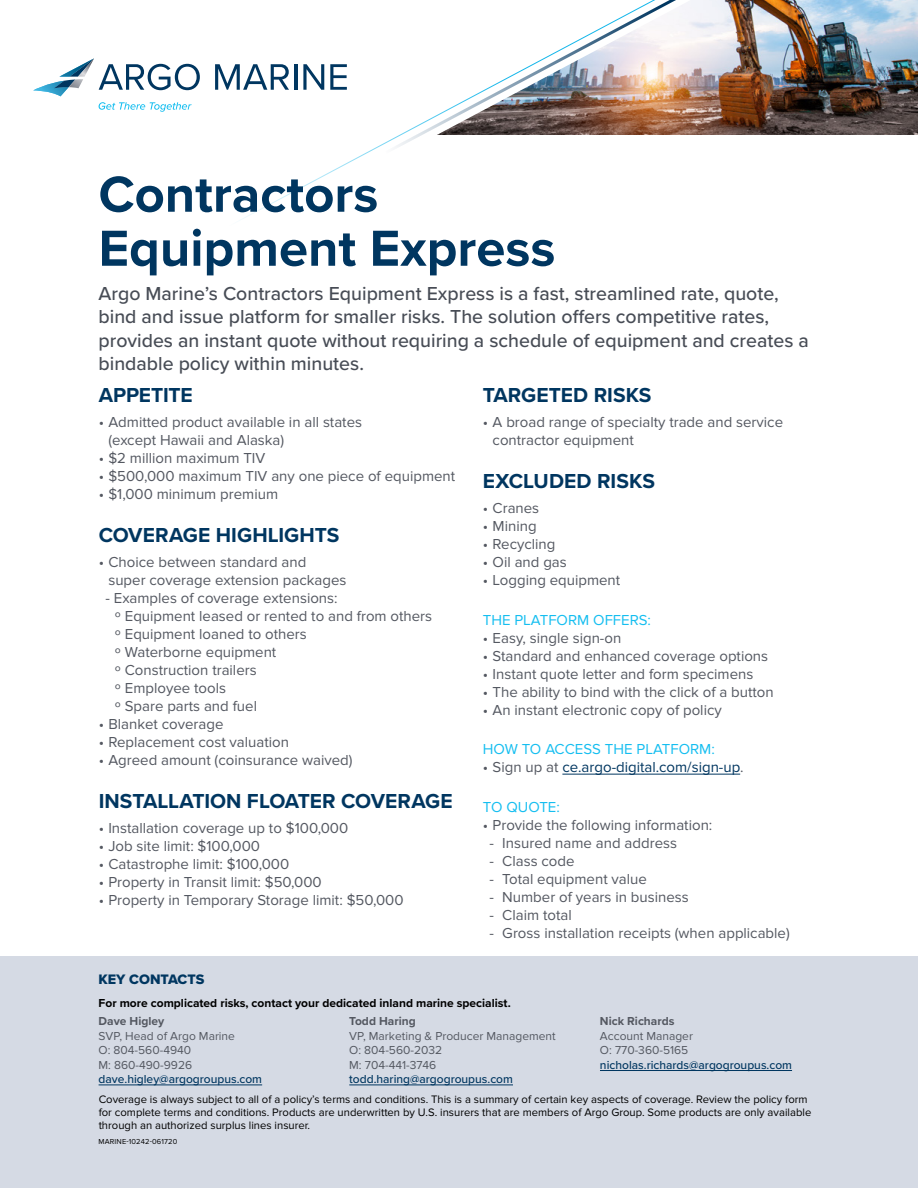
<style>
.page{position:relative;width:918px;height:1188px;background:#fff}
.page>*{position:absolute;margin:0;border:0;box-sizing:border-box;transform-origin:0 0}
.t1{font:700 52.5px/54px "Proxima Nova";color:#003660}
.t2{font:700 21px "Proxima Nova";color:#003660}
.t3{font:500 19.5px/23.4px "Proxima Nova";color:#474c55}
.t4{font:15px/18px "Proxima Nova";color:#545861}
.t5{font:15px "Proxima Nova";color:#15bef0}
.t6{font:15px "Proxima Nova";color:#003660}
.t7{font:14.25px "Proxima Nova Extrabld";color:#003660}
.t8{font:12px/14.4px "Proxima Nova";color:#545861}
.t9{font:500 12px "Proxima Nova";color:#003660}
.t10{font:700 12px "Proxima Nova";color:#000}
.t11{font:700 12px "Proxima Nova";color:#545861}
.t12{font:11.25px/12.8px "Proxima Nova";color:#000}
.t13{font:7.5px "Proxima Nova";letter-spacing:.02em;color:#000}
.s1{color:#545861}
</style>
<div class="page">
<img style="left:761px;top:0;width:157px;height:135px">
<svg style="left:60px;top:0;width:701px;height:220px"></svg>
<svg style="left:33px;top:58px;width:167px;height:38px"></svg>
<svg style="left:215px;top:64px;width:74px;height:26px"></svg>
<hr style="left:294px;top:64px;width:3px;height:26px;background:#003660">
<svg style="left:303px;top:64px;width:21px;height:26px"></svg>
<svg style="left:330px;top:64px;width:17px;height:26px"></svg>
<svg style="left:99px;top:102px;width:93px;height:10px"></svg>
<div style="left:0;top:957px;width:918px;height:231px;background:#d5dae4"></div>
<hr style="left:99px;top:1085px;width:163px;height:1px;background:#003660">
<hr style="left:349px;top:1085px;width:164px;height:1px;background:#003660">
<hr style="left:600px;top:1070px;width:192px;height:1px;background:#003660">
<hr style="left:562px;top:774px;width:178px;height:1px;background:#003660">
<h1 class="t1" style="left:99px;top:166px;width:458px">Contractors<br>Equipment Express</h1>
<p class="t3" style="left:99px;top:281px;width:712px">Argo Marine’s Contractors Equipment Express is a fast, streamlined rate, quote, bind and issue platform for smaller risks. The solution offers competitive rates, provides an instant quote without requiring a schedule of equipment and creates a bindable policy within minutes.</p>
<h2 class="t2" style="left:99px;top:380px;width:96px">APPETITE</h2>
<p class="t4" style="left:108px;top:413px;width:255px;text-indent:-10px">• Admitted product available in all states (except Hawaii and Alaska)</p>
<p class="t4" style="left:99px;top:449px;width:168px">• $2 million maximum TIV</p>
<p class="t4" style="left:99px;top:467px;width:358px">• $500,000 maximum TIV any one piece of equipment</p>
<p class="t4" style="left:99px;top:485px;width:181px">• $1,000 minimum premium</p>
<h2 class="t2" style="left:99px;top:520px;width:242px">COVERAGE HIGHLIGHTS</h2>
<p class="t4" style="left:108px;top:553px;width:240px;text-indent:-10px">• Choice between standard and super coverage extension packages</p>
<p class="t4" style="left:115px;top:589px;width:319px;text-indent:-9px">- Examples of coverage extensions:<br>º Equipment leased or rented to and from others º Equipment loaned to others<br>º Waterborne equipment<br>º Construction trailers<br>º Employee tools<br>º Spare parts and fuel</p>
<p class="t4" style="left:99px;top:715px;width:126px">• Blanket coverage</p>
<p class="t4" style="left:99px;top:733px;width:192px">• Replacement cost valuation</p>
<p class="t4" style="left:99px;top:751px;width:255px">• Agreed amount (coinsurance waived)</p>
<h2 class="t2" style="left:99px;top:785px;width:356px">INSTALLATION FLOATER COVERAGE</h2>
<p class="t4" style="left:99px;top:819px;width:251px">• Installation coverage up to $100,000</p>
<p class="t4" style="left:99px;top:837px;width:163px">• Job site limit: $100,000</p>
<p class="t4" style="left:99px;top:855px;width:192px">• Catastrophe limit: $100,000</p>
<p class="t4" style="left:99px;top:873px;width:225px">• Property in Transit limit: $50,000</p>
<p class="t4" style="left:99px;top:891px;width:307px">• Property in Temporary Storage limit: $50,000</p>
<p class="t7" style="left:99px;top:968px;width:107px">KEY CONTACTS</p>
<h2 class="t2" style="left:483px;top:380px;width:170px">TARGETED RISKS</h2>
<p class="t4" style="left:493px;top:413px;width:292px;text-indent:-10px">• A broad range of specialty trade and service contractor equipment</p>
<h2 class="t2" style="left:483px;top:466px;width:174px">EXCLUDED RISKS</h2>
<p class="t4" style="left:483px;top:499px;width:58px">• Cranes</p>
<p class="t4" style="left:483px;top:517px;width:55px">• Mining</p>
<p class="t4" style="left:483px;top:535px;width:74px">• Recycling</p>
<p class="t4" style="left:483px;top:553px;width:85px">• Oil and gas</p>
<p class="t4" style="left:483px;top:571px;width:139px">• Logging equipment</p>
<p class="t5" style="left:483px;top:611px;width:170px">THE PLATFORM OFFERS:</p>
<p class="t4" style="left:483px;top:629px;width:140px">• Easy, single sign-on</p>
<p class="t4" style="left:483px;top:647px;width:287px">• Standard and enhanced coverage options</p>
<p class="t4" style="left:483px;top:665px;width:272px">• Instant quote letter and form specimens</p>
<p class="t4" style="left:483px;top:683px;width:292px">• The ability to bind with the click of a button</p>
<p class="t4" style="left:483px;top:701px;width:240px">• An instant electronic copy of policy</p>
<p class="t5" style="left:483px;top:741px;width:233px">HOW TO ACCESS THE PLATFORM:</p>
<p class="t6" style="left:483px;top:759px;width:262px"><span class="s1">• Sign up at</span> ce.argo-digital.com/sign-up<span class="s1">.</span></p>
<p class="t5" style="left:483px;top:798px;width:79px">TO QUOTE:</p>
<p class="t4" style="left:483px;top:816px;width:231px">• Provide the following information:</p>
<p class="t4" style="left:490px;top:834px;width:189px">- Insured name and address</p>
<p class="t4" style="left:490px;top:852px;width:87px">- Class code</p>
<p class="t4" style="left:490px;top:870px;width:159px">- Total equipment value</p>
<p class="t4" style="left:490px;top:888px;width:201px">- Number of years in business</p>
<p class="t4" style="left:490px;top:906px;width:84px">- Claim total</p>
<p class="t4" style="left:490px;top:924px;width:302px">- Gross installation receipts (when applicable)</p>
<p class="t10" style="left:99px;top:994px;width:414px">For more complicated risks, contact your dedicated inland marine specialist.</p>
<p class="t11" style="left:99px;top:1013px;width:67px">Dave Higley</p>
<p class="t8" style="left:99px;top:1029px;width:138px">SVP, Head of Argo Marine<br>O: 804-560-4940<br>M: 860-490-9926</p>
<p class="t9" style="left:99px;top:1070px;width:165px">dave.higley@argogroupus.com</p>
<p class="t11" style="left:349px;top:1013px;width:68px">Todd Haring</p>
<p class="t8" style="left:349px;top:1029px;width:208px">VP, Marketing &amp; Producer Management<br>O: 804-560-2032<br>M: 704-441-3746</p>
<p class="t9" style="left:349px;top:1070px;width:165px">todd.haring@argogroupus.com</p>
<p class="t11" style="left:600px;top:1013px;width:76px">Nick Richards</p>
<p class="t8" style="left:600px;top:1029px;width:95px">Account Manager<br>O: 770-360-5165</p>
<p class="t9" style="left:600px;top:1056px;width:194px">nicholas.richards@argogroupus.com</p>
<p class="t12" style="left:99px;top:1094px;width:714px">Coverage is always subject to all of a policy’s terms and conditions. This is a summary of certain key aspects of coverage. Review the policy form for complete terms and conditions. Products are underwritten by U.S. insurers that are members of Argo Group. Some products are only available through an authorized surplus lines insurer.</p>
<p class="t13" style="left:99px;top:1138px;width:80px">MARINE-10242-061720</p>
</div>
